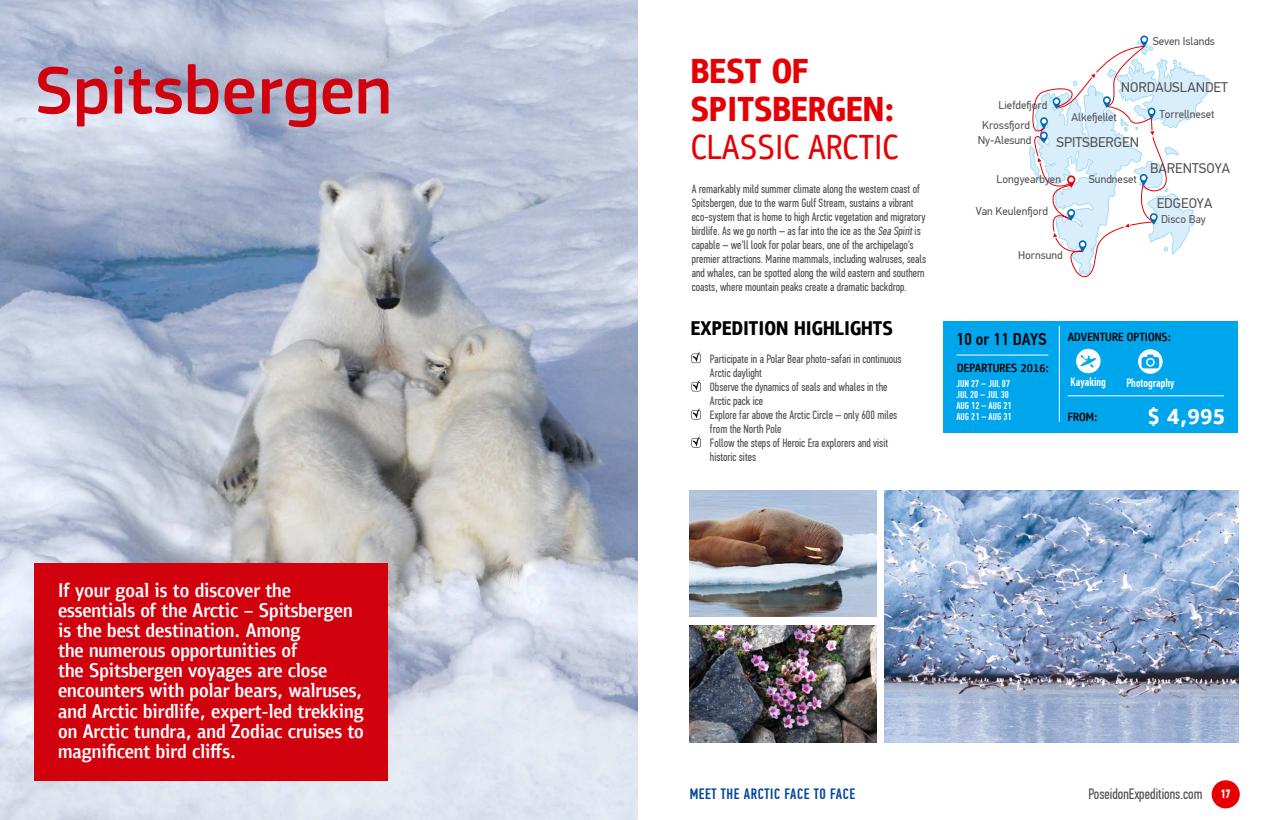
<style>
.page{position:relative;width:1276px;height:820px;background:#fff}
.page>*{position:absolute;margin:0;border:0;box-sizing:border-box;transform-origin:0 0}
.t1{font:500 70px "PF Square Sans Pro";color:#d1010e}
.t2{font:500 20px "PF Bulletin Sans Pro";color:#fff}
.t3{font:500 17px "PF Din Text Cond Pro";color:#000}
.t4{font:15px "PF Din Text Comp Pro";color:#504f53}
.t5{font:500 15px "PF Din Text Comp Pro";letter-spacing:.04em;color:#00469b}
.t6{font:14px "PF Din Text Pro";color:#504f53}
.t7{font:12px/14px "PF Din Text Comp Pro";color:#504f53}
.t8{font:500 12px "PF Din Text Comp Pro";color:#fff}
.t9{font:11.3px "PF Din Text Pro";color:#504f53}
.t10{font:500 10px/11px "PF Din Text Comp Pro";color:#fff}
.s1{font-weight:700;font-size:12px;color:#fff}
</style>
<div class="page">
<img style="left:0;top:0;width:638px;height:819px">
<div style="left:35px;top:563px;width:353px;height:217px;background:#d1010e"></div>
<div style="left:943px;top:321px;width:295px;height:111px;background:#00a6eb"></div>
<img style="left:884px;top:490px;width:354px;height:252px">
<img style="left:689px;top:490px;width:187px;height:126px">
<img style="left:689px;top:625px;width:187px;height:117px">
<svg style="left:1028px;top:35px;width:181px;height:243px"></svg>
<div style="left:1076px;top:348px;width:24px;height:25px;background:#fff;border-radius:50%"></div>
<svg style="left:1080px;top:355px;width:16px;height:12px"></svg>
<svg style="left:691px;top:351px;width:10px;height:12px"></svg>
<svg style="left:691px;top:380px;width:10px;height:11px"></svg>
<svg style="left:691px;top:408px;width:10px;height:11px"></svg>
<svg style="left:691px;top:436px;width:10px;height:11px"></svg>
<hr style="left:1058px;top:326px;width:1px;height:95px;background:#fff">
<hr style="left:956px;top:354px;width:92px;height:1px;background:#fff">
<hr style="left:1067px;top:395px;width:157px;height:1px;background:#fff">
<div style="left:1138px;top:349px;width:24px;height:24px;background:linear-gradient(to right,#fff,#fdfeff);border-radius:50%"></div>
<svg style="left:1141px;top:354px;width:18px;height:14px"></svg>
<div style="left:1211px;top:780px;width:28px;height:28px;background:#e60005;border-radius:50%"></div>
<h1 class="t1" style="left:35px;top:50px;width:359px">Spitsbergen</h1>
<h2 class="t2" style="left:84px;top:579px;width:190px">□◆ □ ● ▲ ▼□ ▲ □❖ ▼</h2>
<h2 class="t2" style="left:67px;top:599px;width:103px">▲▲ ■▼ ●▲ □ ▼</h2>
<h2 class="t2" style="left:343px;top:599px;width:11px">■</h2>
<h2 class="t2" style="left:126px;top:619px;width:110px">▲▼ ▲▼■ ▼□■</h2>
<h2 class="t2" style="left:58px;top:639px;width:52px">▼ ■◆</h2>
<h2 class="t2" style="left:139px;top:639px;width:154px">□◆▲ □ □ ▼◆■▼ ▲ □</h2>
<h2 class="t2" style="left:173px;top:659px;width:35px">■ ❖□</h2>
<h2 class="t2" style="left:244px;top:659px;width:75px">▲ ●□▲</h2>
<h2 class="t2" style="left:67px;top:679px;width:148px">■ □◆■▼ ▲ ▼ □●</h2>
<h2 class="t2" style="left:269px;top:679px;width:88px">▲ ●◆▲▲</h2>
<h2 class="t2" style="left:174px;top:699px;width:6px">●</h2>
<h2 class="t2" style="left:255px;top:699px;width:51px">▼ ● ▼</h2>
<h2 class="t2" style="left:344px;top:699px;width:11px">■</h2>
<h2 class="t2" style="left:108px;top:719px;width:53px">▼ ▼◆■</h2>
<h2 class="t2" style="left:303px;top:719px;width:63px">◆▲ ▲ ▼□</h2>
<h2 class="t2" style="left:92px;top:739px;width:60px">■ ■▼</h2>
<p class="t7" style="left:691px;top:182px;width:236px">A remarkably mild summer climate along the western coast of Spitsbergen, due to the warm Gulf Stream, sustains a vibrant eco-system that is home to high Arctic vegetation and migratory birdlife. As we go north – as far into the ice as the Sea Spiritis capable – we’ll look for polar bears, one of the archipelago’s premier attractions. Marine mammals, including walruses, seals and whales, can be spotted along the wild eastern and southern coasts, where mountain peaks create a dramatic backdrop.</p>
<p class="t7" style="left:710px;top:352px;width:193px">Participate in a Polar Bear photo-safari in continuous Arctic daylight<br>Observe the dynamics of seals and whales in the Arctic pack ice<br>Explore far above the Arctic Circle – only 600 miles from the North Pole<br>Follow the steps of Heroic Era explorers and visit historic sites</p>
<p class="t9" style="left:1152px;top:35px;width:64px">Seven Islands</p>
<p class="t6" style="left:1121px;top:79px;width:109px">NORDAUSLANDET</p>
<p class="t9" style="left:1159px;top:107px;width:57px">Torrellneset</p>
<p class="t9" style="left:998px;top:98px;width:50px">Liefdefjord</p>
<p class="t9" style="left:977px;top:133px;width:55px">Ny-Alesund</p>
<p class="t9" style="left:996px;top:172px;width:66px">Longyearbyen</p>
<p class="t9" style="left:976px;top:205px;width:74px">Van Keulenfjord</p>
<p class="t9" style="left:1018px;top:248px;width:46px">Hornsund</p>
<p class="t9" style="left:1071px;top:110px;width:47px">Alkefjellet</p>
<p class="t9" style="left:982px;top:119px;width:49px">Krossfjord</p>
<p class="t6" style="left:1056px;top:134px;width:84px">SPITSBERGEN</p>
<p class="t6" style="left:1150px;top:160px;width:81px">BARENTSOYA</p>
<p class="t9" style="left:1089px;top:172px;width:50px">Sundneset</p>
<p class="t6" style="left:1156px;top:194px;width:57px">EDGEOYA</p>
<p class="t9" style="left:1161px;top:212px;width:46px">Disco Bay</p>
<h3 class="t3" style="left:956px;top:329px;width:92px">10 or 11 DAYS</h3>
<p class="t10" style="left:956px;top:378px;width:57px">JUN 27 – JUL 07<br>JUL 20 – JUL 30<br>AUG 12 – AUG 21<br>AUG 21 – AUG 31</p>
<p class="t8" style="left:1070px;top:375px;width:37px">Kayaking</p>
<p class="t8" style="left:1126px;top:376px;width:49px">Photography</p>
<p class="t5" style="left:690px;top:785px;width:167px">MEET THE ARCTIC FACE TO FACE</p>
<p class="t4" style="left:1088px;top:785px;width:144px">PoseidonExpeditions.com <span class="s1">17</span></p>
</div>
